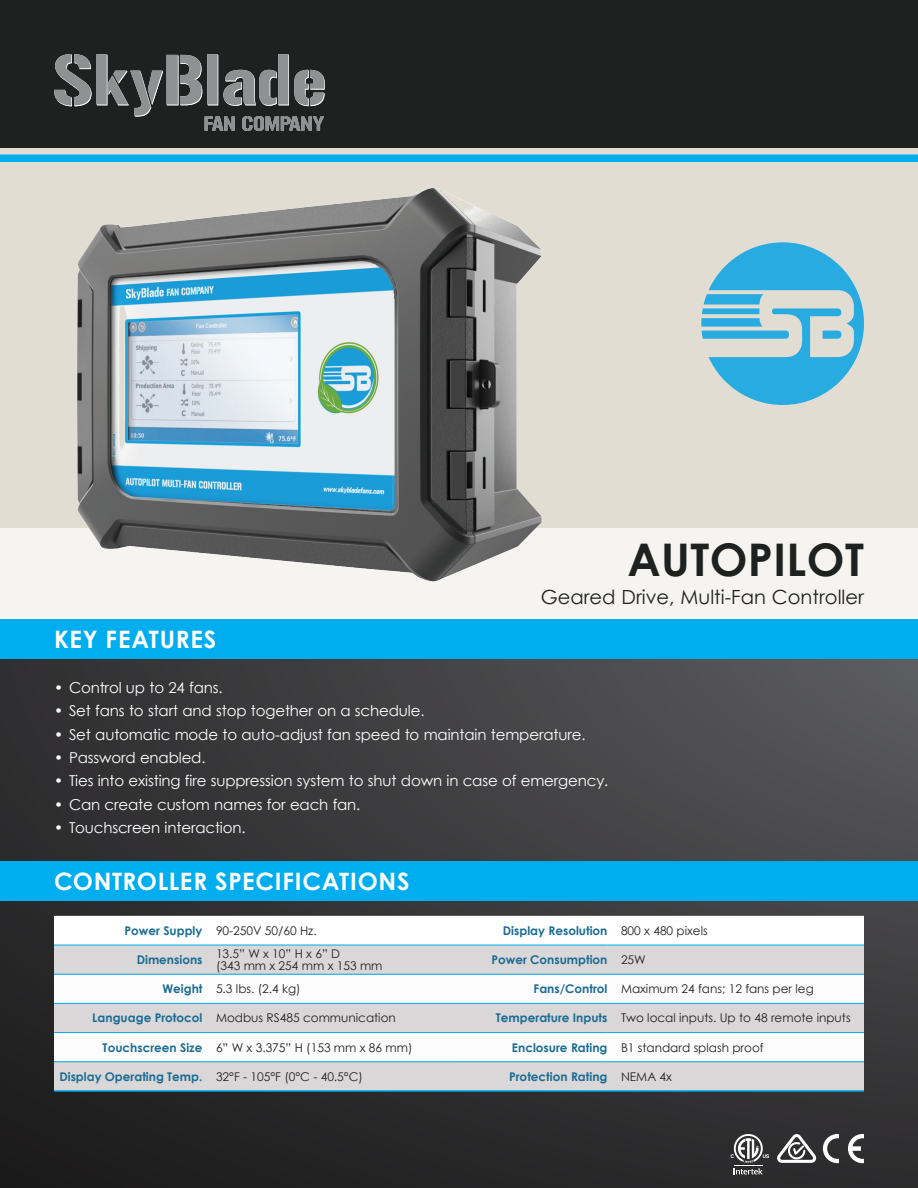
<style>
.page{position:relative;width:918px;height:1188px;background:#fff}
.page>*{position:absolute;margin:0;border:0;box-sizing:border-box;transform-origin:0 0}
.t1{font:700 45px "Century Gothic";letter-spacing:.01em;color:#1e2120}
.t2{font:700 24px "Century Gothic";letter-spacing:.03em;color:#fff}
.t3{font:19.5px "Century Gothic";color:#1e2120}
.t4{font:15px "Century Gothic";letter-spacing:-.01em;color:#fff}
.t5{font:12px/12px "Century Gothic";color:#231f20}
.t6{font:700 12px "Century Gothic";color:#1b6c94}
.s1{font-weight:700;color:#1b6c94}
.s2{font-weight:400;color:#231f20}
</style>
<div class="page">
<svg style="left:0;top:659px;width:918px;height:529px;background:#383839"></svg>
<div style="left:0;top:0;width:918px;height:148px;background:#1e2120"></div>
<svg style="left:54px;top:54px;width:271px;height:77px;background:#525454"></svg>
<div style="left:0;top:148px;width:918px;height:479px;background:#e1ddd3"></div>
<div style="left:0;top:528px;width:918px;height:94px;background:#f5f4f1"></div>
<div style="left:0;top:154px;width:918px;height:8px;background:#00aeef"></div>
<img style="left:77px;top:188px;width:464px;height:394px">
<svg style="left:701px;top:242px;width:163px;height:163px"></svg>
<svg style="left:823px;top:1134px;width:16px;height:29px"></svg>
<svg style="left:848px;top:1134px;width:16px;height:29px"></svg>
<svg style="left:777px;top:1134px;width:39px;height:29px"></svg>
<svg style="left:731px;top:1134px;width:38px;height:40px"></svg>
<div style="left:0;top:620px;width:918px;height:39px;background:#00aeef"></div>
<div style="left:0;top:861px;width:918px;height:40px;background:#00aeef"></div>
<svg style="left:54px;top:916px;width:810px;height:29px"></svg>
<div style="left:54px;top:946px;width:810px;height:144px;background:#d9d7d7"></div>
<svg style="left:54px;top:975px;width:810px;height:86px"></svg>
<hr style="left:54px;top:945px;width:148px;height:1px;background:#00aeef">
<hr style="left:202px;top:945px;width:257px;height:1px;background:#00aeef">
<hr style="left:459px;top:945px;width:149px;height:1px;background:#00aeef">
<hr style="left:54px;top:974px;width:148px;height:1px;background:#00aeef">
<hr style="left:202px;top:974px;width:257px;height:1px;background:#00aeef">
<hr style="left:459px;top:974px;width:149px;height:1px;background:#00aeef">
<hr style="left:608px;top:974px;width:256px;height:1px;background:#00aeef">
<hr style="left:54px;top:1003px;width:148px;height:1px;background:#00aeef">
<hr style="left:202px;top:1003px;width:257px;height:1px;background:#00aeef">
<hr style="left:459px;top:1003px;width:149px;height:1px;background:#00aeef">
<hr style="left:608px;top:1003px;width:256px;height:1px;background:#00aeef">
<hr style="left:54px;top:1032px;width:148px;height:1px;background:#00aeef">
<hr style="left:202px;top:1032px;width:257px;height:1px;background:#00aeef">
<hr style="left:459px;top:1032px;width:149px;height:1px;background:#00aeef">
<hr style="left:608px;top:1032px;width:256px;height:1px;background:#00aeef">
<hr style="left:54px;top:1061px;width:148px;height:1px;background:#00aeef">
<hr style="left:459px;top:1061px;width:149px;height:1px;background:#00aeef">
<hr style="left:608px;top:1061px;width:256px;height:1px;background:#00aeef">
<hr style="left:608px;top:945px;width:256px;height:1px;background:#00b3ef">
<hr style="left:202px;top:1061px;width:257px;height:1px;background:#00b3ef">
<hr style="left:54px;top:1090px;width:148px;height:2px;background:#00aeef">
<hr style="left:202px;top:1090px;width:257px;height:2px;background:#00aeef">
<hr style="left:459px;top:1090px;width:149px;height:2px;background:#00aeef">
<hr style="left:608px;top:1090px;width:256px;height:2px;background:#00aeef">
<h2 class="t2" style="left:54px;top:621px;width:164px">KEY FEATURES</h2>
<h1 class="t1" style="left:627px;top:526px;width:238px">AUTOPILOT</h1>
<h3 class="t3" style="left:541px;top:583px;width:325px">Geared Drive, Multi-Fan Controller</h3>
<p class="t4" style="left:54px;top:677px;width:170px">• Control up to 24 fans.</p>
<p class="t4" style="left:54px;top:700px;width:372px">• Set fans to start and stop together on a schedule.</p>
<p class="t4" style="left:54px;top:724px;width:533px">• Set automatic mode to auto-adjust fan speed to maintain temperature.</p>
<p class="t4" style="left:54px;top:747px;width:153px">• Password enabled.</p>
<p class="t4" style="left:54px;top:771px;width:556px">• Ties into existing fire suppression system to shut down in case of emergency.</p>
<p class="t4" style="left:54px;top:794px;width:308px">• Can create custom names for each fan.</p>
<p class="t4" style="left:54px;top:817px;width:193px">• Touchscreen interaction.</p>
<h2 class="t2" style="left:54px;top:863px;width:357px">CONTROLLER SPECIFICATIONS</h2>
<p class="t5" style="left:124px;top:924px;width:194px"><span class="s1">Power Supply</span> 90-250V 50/60 Hz.</p>
<p class="t6" style="left:503px;top:921px;width:206px">Display Resolution <span class="s2">800 x 480 pixels</span></p>
<p class="t6" style="left:137px;top:951px;width:67px">Dimensions</p>
<p class="t5" style="left:216px;top:948px;width:168px">13.5” W x 10” H x 6” D<br>(343 mm x 254 mm x 153 mm</p>
<p class="t6" style="left:491px;top:951px;width:156px">Power Consumption <span class="s2">25W</span></p>
<p class="t5" style="left:162px;top:983px;width:140px"><span class="s1">Weight</span> 5.3 lbs. (2.4 kg)</p>
<p class="t5" style="left:534px;top:983px;width:282px"><span class="s1">Fans/Control</span> Maximum 24 fans; 12 fans per leg</p>
<p class="t5" style="left:92px;top:1012px;width:305px"><span class="s1">Language Protocol</span> Modbus RS485 communication</p>
<p class="t5" style="left:496px;top:1012px;width:356px"><span class="s1">Temperature Inputs</span> Two local inputs. Up to 48 remote inputs</p>
<p class="t5" style="left:103px;top:1041px;width:311px"><span class="s1">Touchscreen Size</span> 6” W x 3.375” H (153 mm x 86 mm)</p>
<p class="t5" style="left:512px;top:1041px;width:253px"><span class="s1">Enclosure Rating</span> B1 standard splash proof</p>
<p class="t5" style="left:59px;top:1070px;width:305px"><span class="s1">Display Operating Temp.</span> 32°F - 105°F (0°C - 40.5°C)</p>
<p class="t6" style="left:509px;top:1067px;width:164px">Protection Rating <span class="s2">NEMA 4x</span></p>
</div>
